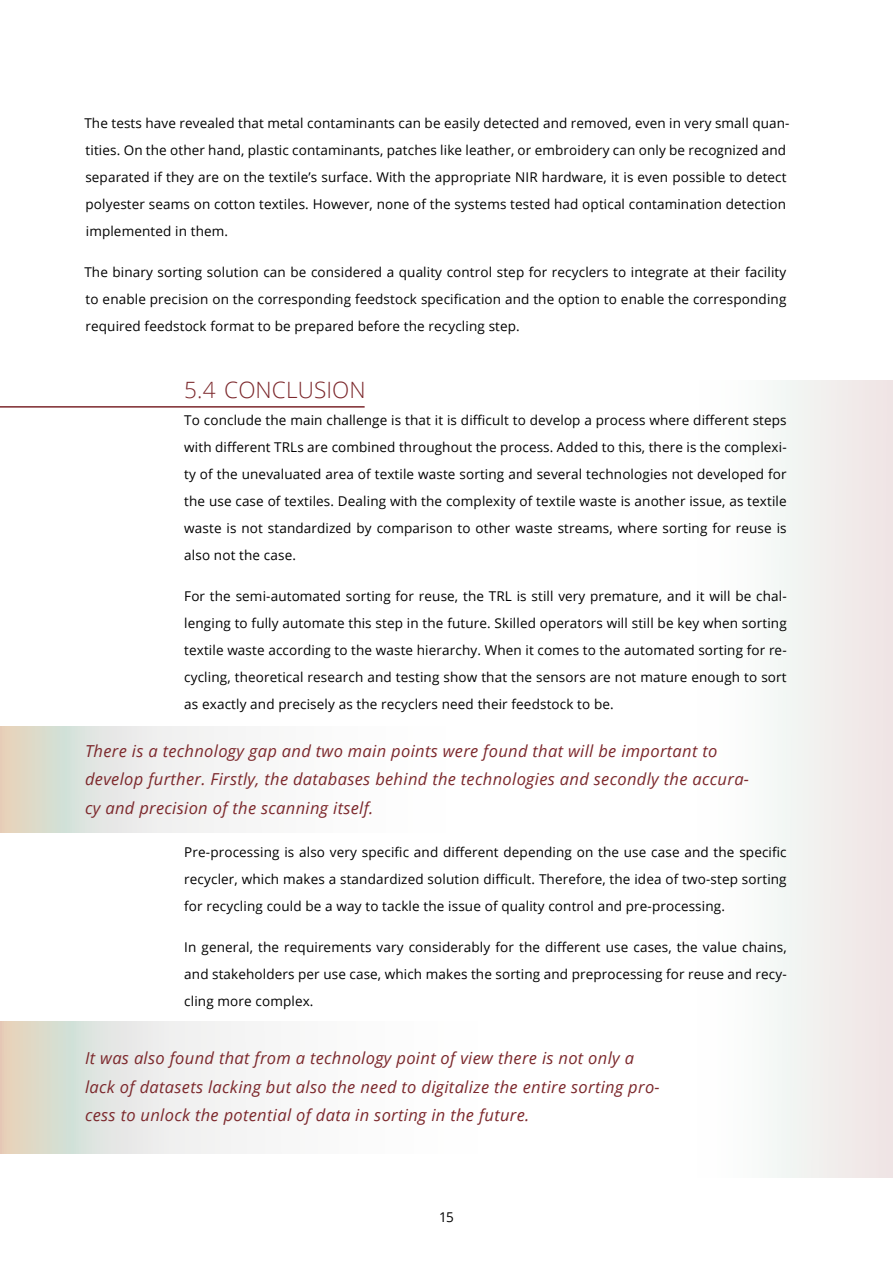
<style>
.page{position:relative;width:893px;height:1263px;background:#fff}
.page>*{position:absolute;margin:0;border:0;box-sizing:border-box;transform-origin:0 0}
.t1{font:300 22.5px "Open Sans";letter-spacing:.005em;color:#7c282c}
.t2{font:italic 16.5px/28.5px "Open Sans";letter-spacing:.02em;color:#7c282c}
.t3{font:13.5px/27px "Open Sans";letter-spacing:.01em;color:#000;text-align:justify}
</style>
<div class="page">
<div style="left:695px;top:381px;width:198px;height:797px;background:linear-gradient(to right,#fdffff,#ede5e4)"></div>
<hr style="left:0;top:406px;width:365px;height:2px;background:#7c282c">
<svg style="left:0;top:726px;width:229px;height:106px"></svg>
<svg style="left:0;top:1022px;width:247px;height:131px"></svg>
<p class="t3" style="left:84px;top:110px;width:707px;text-align:left">The tests have revealed that metal contaminants can be easily detected and removed, even in very small quan&shy;tities. On the other hand, plastic contaminants, patches like leather, or embroidery can only be recognized and separated if they are on the textile’s surface. With the appropriate NIR hardware, it is even possible to detect polyester seams on cotton textiles. However, none of the systems tested had optical contamination detection implemented in them.</p>
<p class="t3" style="left:84px;top:258px;width:704px">The binary sorting solution can be considered a quality control step for recyclers to integrate at their facility to enable precision on the corresponding feedstock specification and the option to enable the corresponding required feedstock format to be prepared before the recycling step.</p>
<h1 class="t1" style="left:184px;top:375px;width:183px">5.4 CONCLUSION</h1>
<p class="t3" style="left:184px;top:407px;width:604px">To conclude the main challenge is that it is difficult to develop a process where different steps with different TRLs are combined throughout the process. Added to this, there is the complexi&shy;ty of the unevaluated area of textile waste sorting and several technologies not developed for the use case of textiles. Dealing with the complexity of textile waste is another issue, as textile waste is not standardized by comparison to other waste streams, where sorting for reuse is also not the case.</p>
<p class="t3" style="left:184px;top:582px;width:604px">For the semi-automated sorting for reuse, the TRL is still very premature, and it will be chal&shy;lenging to fully automate this step in the future. Skilled operators will still be key when sorting textile waste according to the waste hierarchy. When it comes to the automated sorting for re&shy;cycling, theoretical research and testing show that the sensors are not mature enough to sort as exactly and precisely as the recyclers need their feedstock to be.</p>
<p class="t2" style="left:85px;top:736px;width:666px">There is a technology gap and two main points were found that will be important to develop further. Firstly, the databases behind the technologies and secondly the accura&shy;cy and precision of the scanning itself.</p>
<p class="t3" style="left:184px;top:839px;width:604px">Pre-processing is also very specific and different depending on the use case and the specific recycler, which makes a standardized solution difficult. Therefore, the idea of two-step sorting for recycling could be a way to tackle the issue of quality control and pre-processing.</p>
<p class="t3" style="left:184px;top:933px;width:604px">In general, the requirements vary considerably for the different use cases, the value chains, and stakeholders per use case, which makes the sorting and preprocessing for reuse and recy&shy;cling more complex.</p>
<p class="t2" style="left:85px;top:1043px;width:576px">It was also found that from a technology point of view there is not only a lack of datasets lacking but also the need to digitalize the entire sorting pro&shy;cess to unlock the potential of data in sorting in the future.</p>
<p class="t3" style="left:439px;top:1203px;width:16px">15</p>
</div>
